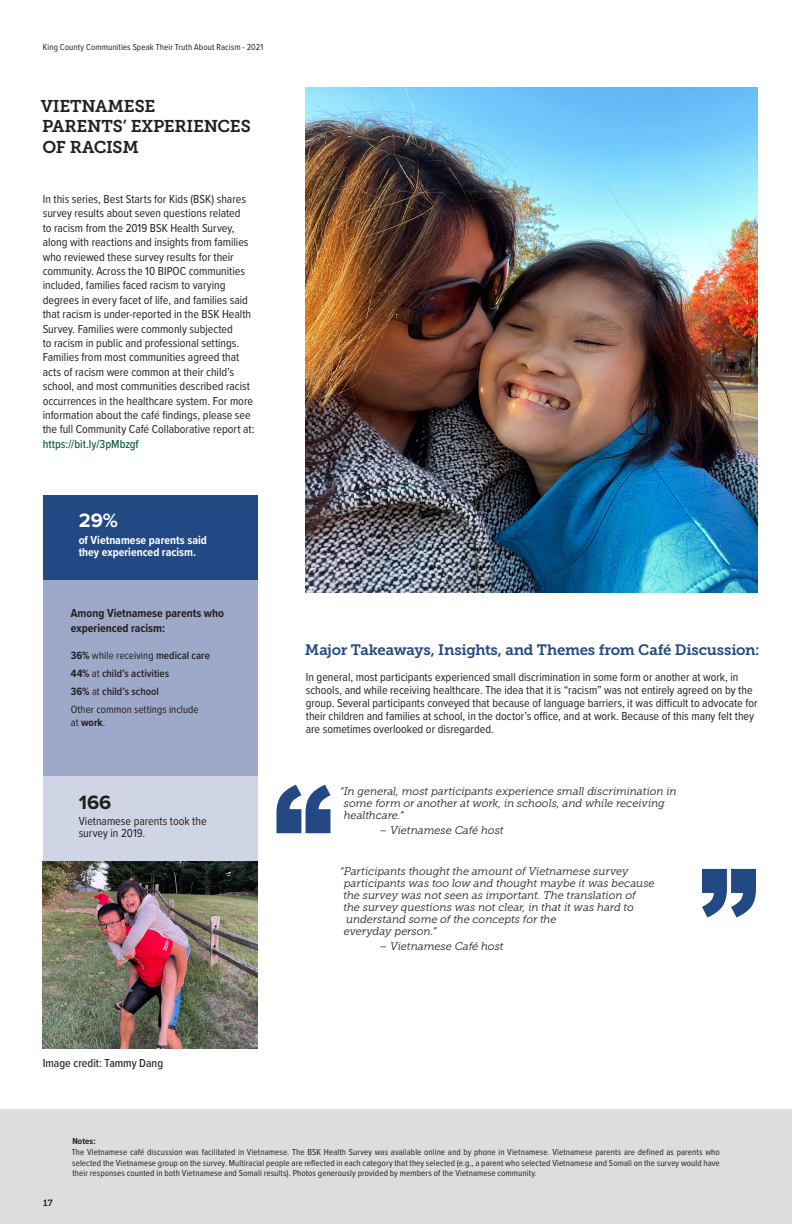
<style>
.page{position:relative;width:792px;height:1224px;background:#fff}
.page>*{position:absolute;margin:0;border:0;box-sizing:border-box;transform-origin:0 0}
.Head_20_22_Bold_L{font:700 20px "Proxima Nova";color:#231f20}
.Head_20_22_Bold_C{font:700 20px "Proxima Nova";color:#fff}
.Head_30_30_100_Bold{font:17px/20.4px "Museo Slab 700";letter-spacing:-.015em;color:#231f20}
.Body_10_18_Reg_L{font:15px "Museo Slab 700";letter-spacing:-.02em;color:#224984}
.Table_txt_1_8_22{font:12px/14.4px "Proxima Nova Cond";color:#231f20}
.Body_10_18_Reg_L-2{font:12px/13px "Proxima Nova Cond";color:#231f20}
.Table_txt_1_8_22-2{font:700 12px/12px "Proxima Nova Cond";color:#fff}
.Table_txt_1_8_22-3{font:700 12px/14.4px "Proxima Nova Cond";color:#231f20}
.Body_8_Reg_L{font:12px/12px "Proxima Nova Cond";color:#231f20}
.Table_txt_1_8_22-4{font:500 12px "Proxima Nova Cond";color:#231f20}
.Table_txt_1_8_22-5{font:italic 11px/12px "Museo Slab 300";letter-spacing:-.01em;color:#231f20}
.Table_txt_1_8_22-6{font:11px "Proxima Nova Cond";letter-spacing:.005em;color:#231f20}
.Table_txt_1_8_22-7{font:600 11px "Proxima Nova Cond";color:#231f20}
.Table_txt_1_8_22-8{font:700 11px "Proxima Nova Cond";color:#231f20}
.Table_txt_1_8_22-9{font:9px/10.8px "Proxima Nova Cond";letter-spacing:.01em;color:#231f20;text-align:justify}
.Body_8_Reg_L-2{font:9px "Proxima Nova Cond";letter-spacing:.01em;color:#231f20}
.Table_txt_1_8_22-10{font:700 9px "Proxima Nova Cond";letter-spacing:.01em;color:#231f20}
.Table_txt_1_8_22-11{font:9px "Museo Slab 700";color:#231f20}
.s1{font-weight:500;color:#085b3c}
.s2{font-weight:700}
.s3{font-weight:600}
.s4{font-weight:400}
</style>
<div class="page">
<img style="left:306px;top:88px;width:451px;height:504px">
<div style="left:43px;top:776px;width:215px;height:86px;background:#d0d5e6"></div>
<img style="left:43px;top:862px;width:215px;height:186px">
<div style="left:43px;top:495px;width:215px;height:86px;background:#224984"></div>
<div style="left:43px;top:581px;width:215px;height:195px;background:#9ea8c9"></div>
<div style="left:0;top:1110px;width:792px;height:114px;background:#dcdddf"></div>
<svg style="left:276px;top:785px;width:54px;height:48px"></svg>
<svg style="left:702px;top:869px;width:54px;height:49px"></svg>
<p class="Body_8_Reg_L-2" style="left:43px;top:41px;width:222px">King County Communities Speak Their Truth About Racism - 2021</p>
<p class="Head_30_30_100_Bold" style="left:41px;top:96px;width:116px">VIETNAMESE</p>
<p class="Head_30_30_100_Bold" style="left:42px;top:116px;width:210px">PARENTS’ EXPERIENCES<br>OF RACISM</p>
<p class="Table_txt_1_8_22" style="left:43px;top:191px;width:213px">In this series, Best Starts for Kids (BSK) shares survey results about seven questions related<br>to racism from the 2019 BSK Health Survey, along with reactions and insights from families who reviewed these survey results for their community. Across the 10 BIPOC communities included, families faced racism to varying degrees in every facet of life, and families said that racism is under-reported in the BSK Health Survey. Families were commonly subjected<br>to racism in public and professional settings.<br>Families from most communities agreed that acts of racism were common at their child’s school, and most communities described racist occurrences in the healthcare system. For more information about the café findings, please see the full Community Café Collaborative report at: <span class="s1">https://bit.ly/3pMbzgf</span></p>
<p class="Head_20_22_Bold_C" style="left:79px;top:511px;width:41px">29%</p>
<p class="Table_txt_1_8_22-2" style="left:79px;top:534px;width:130px">of Vietnamese parents said they experienced racism.</p>
<p class="Table_txt_1_8_22-3" style="left:71px;top:606px;width:155px">Among Vietnamese parents who experienced racism:</p>
<p class="Table_txt_1_8_22-6" style="left:71px;top:647px;width:141px"><span class="s2">36%</span> while receiving <span class="s3">medical care</span></p>
<p class="Table_txt_1_8_22-7" style="left:71px;top:665px;width:100px"><span class="s2">44%</span> <span class="s4">at</span> child’s activities</p>
<p class="Table_txt_1_8_22-7" style="left:71px;top:683px;width:90px"><span class="s2">36%</span> <span class="s4">at</span> child’s school</p>
<p class="Table_txt_1_8_22-6" style="left:71px;top:701px;width:129px">Other common settings include</p>
<p class="Table_txt_1_8_22-8" style="left:71px;top:715px;width:36px"><span class="s4">at</span> work<span class="s4">.</span></p>
<p class="Head_20_22_Bold_L" style="left:79px;top:793px;width:34px">166</p>
<p class="Body_8_Reg_L" style="left:79px;top:815px;width:129px">Vietnamese parents took the survey in 2019.</p>
<p class="Table_txt_1_8_22-4" style="left:43px;top:1054px;width:122px">Image credit: Tammy Dang</p>
<p class="Body_10_18_Reg_L" style="left:305px;top:641px;width:456px">Major Takeaways, Insights, and Themes from Café Discussion:</p>
<p class="Body_10_18_Reg_L-2" style="left:306px;top:670px;width:453px">In general, most participants experienced small discrimination in some form or another at work, in schools, and while receiving healthcare. The idea that it is “racism” was not entirely agreed on by the group. Several participants conveyed that because of language barriers, it was difficult to advocate for their children and families at school, in the doctor’s office, and at work. Because of this many felt they are sometimes overlooked or disregarded.</p>
<p class="Table_txt_1_8_22-5" style="left:344px;top:786px;width:334px;text-indent:-4px">“In general, most participants experience small discrimination in some form or another at work, in schools, and while receiving healthcare.”</p>
<p class="Table_txt_1_8_22-5" style="left:379px;top:825px;width:126px">– Vietnamese Café host</p>
<p class="Table_txt_1_8_22-5" style="left:344px;top:865px;width:312px;text-indent:-4px">“Participants thought the amount of Vietnamese survey participants was too low and thought maybe it was because</p>
<p class="Table_txt_1_8_22-5" style="left:344px;top:889px;width:294px">the survey was not seen as important. The translation of</p>
<p class="Table_txt_1_8_22-5" style="left:344px;top:901px;width:292px">the survey questions was not clear, in that it was hard to</p>
<p class="Table_txt_1_8_22-5" style="left:346px;top:913px;width:212px">understand some of the concepts for the</p>
<p class="Table_txt_1_8_22-5" style="left:344px;top:925px;width:95px">everyday person.”</p>
<p class="Table_txt_1_8_22-5" style="left:379px;top:940px;width:126px">– Vietnamese Café host</p>
<p class="Table_txt_1_8_22-11" style="left:43px;top:1197px;width:11px">17</p>
<p class="Table_txt_1_8_22-10" style="left:72px;top:1134px;width:25px">Notes:</p>
<p class="Table_txt_1_8_22-9" style="left:72px;top:1146px;width:650px">The Vietnamese café discussion was facilitated in Vietnamese. The BSK Health Survey was available online and by phone in Vietnamese. Vietnamese parents are defined as parents who selected the Vietnamese group on the survey. Multiracial people are reflected in each category that they selected (e.g., a parent who selected Vietnamese and Somali on the survey would have their responses counted in both Vietnamese and Somali results). Photos generously provided by members of the Vietnamese community.</p>
</div>
